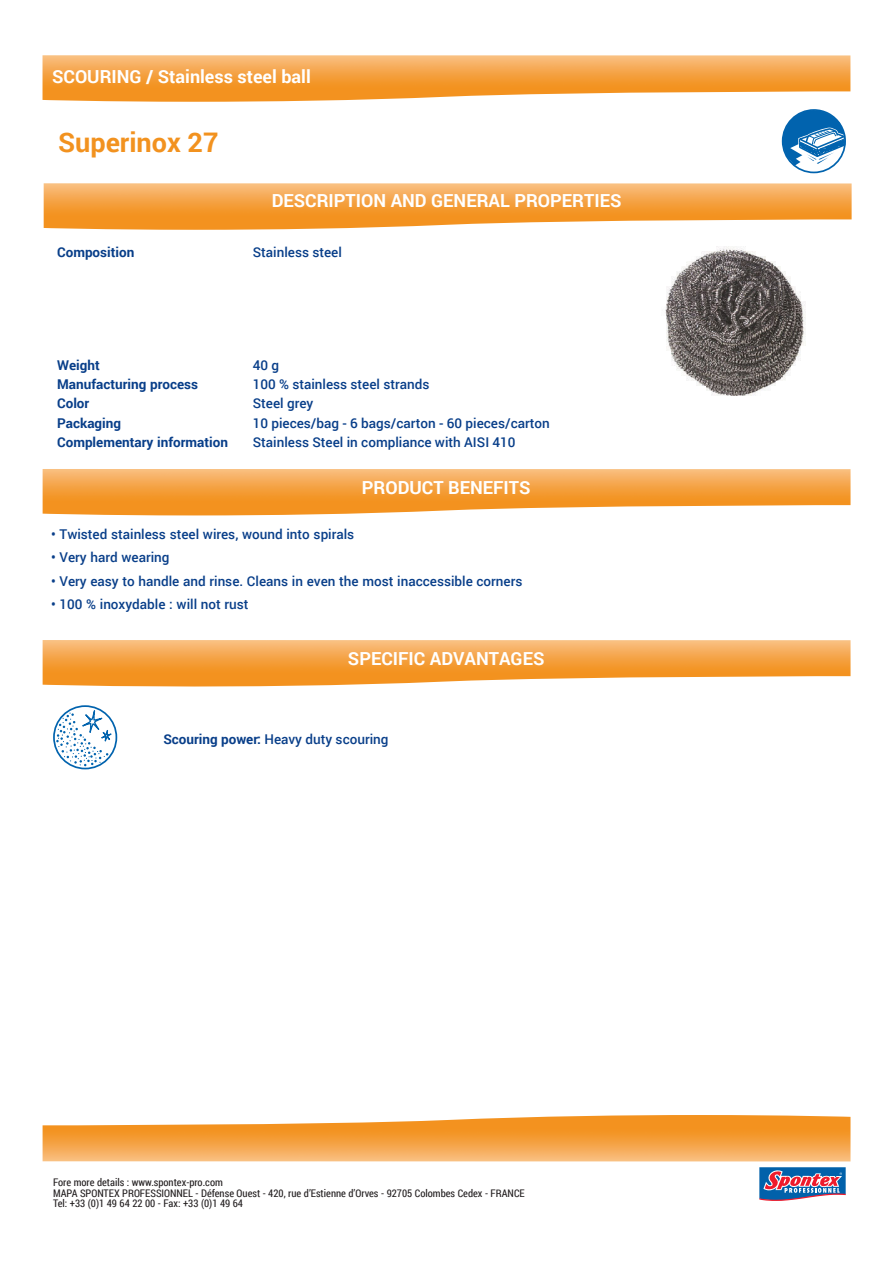
<style>
.page{position:relative;width:893px;height:1263px;background:#fff}
.page>*{position:absolute;margin:0;border:0;box-sizing:border-box;transform-origin:0 0}
.scouring{font:700 27px "Roboto";color:#f2921f}
.floors{font:700 18px "Roboto";color:#fff}
.secteur_titre{font:500 13.5px "Roboto";color:#083e89}
.specific_features_te{font:500 13.5px "Roboto";color:#083e89}
.secteur_titre-2{font:700 13.5px "Roboto";color:#083e89}
.HTML_DRY{font:500 13.5px "Roboto";color:#083e89}
.HTML_ADRESSES_BODY{font:10.5px/10.5px "Roboto Condensed";color:#231f20}
.s1{font-weight:700}
</style>
<div class="page">
<svg style="left:759px;top:1167px;width:87px;height:34px;background:#757ba5"></svg>
<img style="left:43px;top:1115px;width:807px;height:46px">
<img style="left:44px;top:183px;width:808px;height:47px">
<img style="left:43px;top:55px;width:807px;height:47px">
<svg style="left:781px;top:109px;width:65px;height:64px"></svg>
<img style="left:665px;top:246px;width:141px;height:150px">
<img style="left:43px;top:469px;width:807px;height:46px">
<img style="left:43px;top:640px;width:807px;height:46px">
<div style="left:53px;top:705px;width:64px;height:64px;border:2px solid #0163ae;border-radius:50%"></div>
<svg style="left:56px;top:709px;width:56px;height:57px"></svg>
<p class="floors" style="left:52px;top:64px;width:260px">SCOURING / Stainless steel ball</p>
<p class="scouring" style="left:58px;top:124px;width:162px">Superinox 27</p>
<p class="floors" style="left:272px;top:188px;width:351px">DESCRIPTION AND GENERAL PROPERTIES</p>
<p class="secteur_titre-2" style="left:57px;top:243px;width:79px">Composition</p>
<p class="HTML_DRY" style="left:253px;top:243px;width:91px">Stainless steel</p>
<p class="secteur_titre-2" style="left:57px;top:356px;width:44px">Weight</p>
<p class="secteur_titre-2" style="left:57px;top:375px;width:142px">Manufacturing process</p>
<p class="secteur_titre-2" style="left:57px;top:394px;width:34px">Color</p>
<p class="secteur_titre-2" style="left:57px;top:413px;width:65px">Packaging</p>
<p class="secteur_titre-2" style="left:57px;top:433px;width:172px">Complementary information</p>
<p class="specific_features_te" style="left:253px;top:356px;width:28px">40 g</p>
<p class="specific_features_te" style="left:253px;top:375px;width:178px">100 % stainless steel strands</p>
<p class="specific_features_te" style="left:253px;top:394px;width:62px">Steel grey</p>
<p class="specific_features_te" style="left:253px;top:413px;width:299px">10 pieces/bag - 6 bags/carton - 60 pieces/carton</p>
<p class="specific_features_te" style="left:253px;top:433px;width:264px">Stainless Steel in compliance with AISI 410</p>
<p class="floors" style="left:362px;top:474px;width:170px">PRODUCT BENEFITS</p>
<p class="secteur_titre" style="left:51px;top:525px;width:305px">• Twisted stainless steel wires, wound into spirals</p>
<p class="secteur_titre" style="left:51px;top:548px;width:120px">• Very hard wearing</p>
<p class="secteur_titre" style="left:51px;top:572px;width:473px">• Very easy to handle and rinse. Cleans in even the most inaccessible corners</p>
<p class="secteur_titre" style="left:51px;top:595px;width:199px">• 100 % inoxydable : will not rust</p>
<p class="floors" style="left:348px;top:645px;width:198px">SPECIFIC ADVANTAGES</p>
<p class="specific_features_te" style="left:163px;top:730px;width:227px"><span class="s1">Scouring power:</span> Heavy duty scouring</p>
<p class="HTML_ADRESSES_BODY" style="left:53px;top:1177px;width:473px">Fore more details : www.spontex-pro.com<br>MAPA SPONTEX PROFESSIONNEL - Défense Ouest - 420, rue d’Estienne d’Orves - 92705 Colombes Cedex - FRANCE</p>
<p class="HTML_ADRESSES_BODY" style="left:53px;top:1198px;width:191px">Tel: +33 (0)1 49 64 22 00 - Fax: +33 (0)1 49 64</p>
</div>
